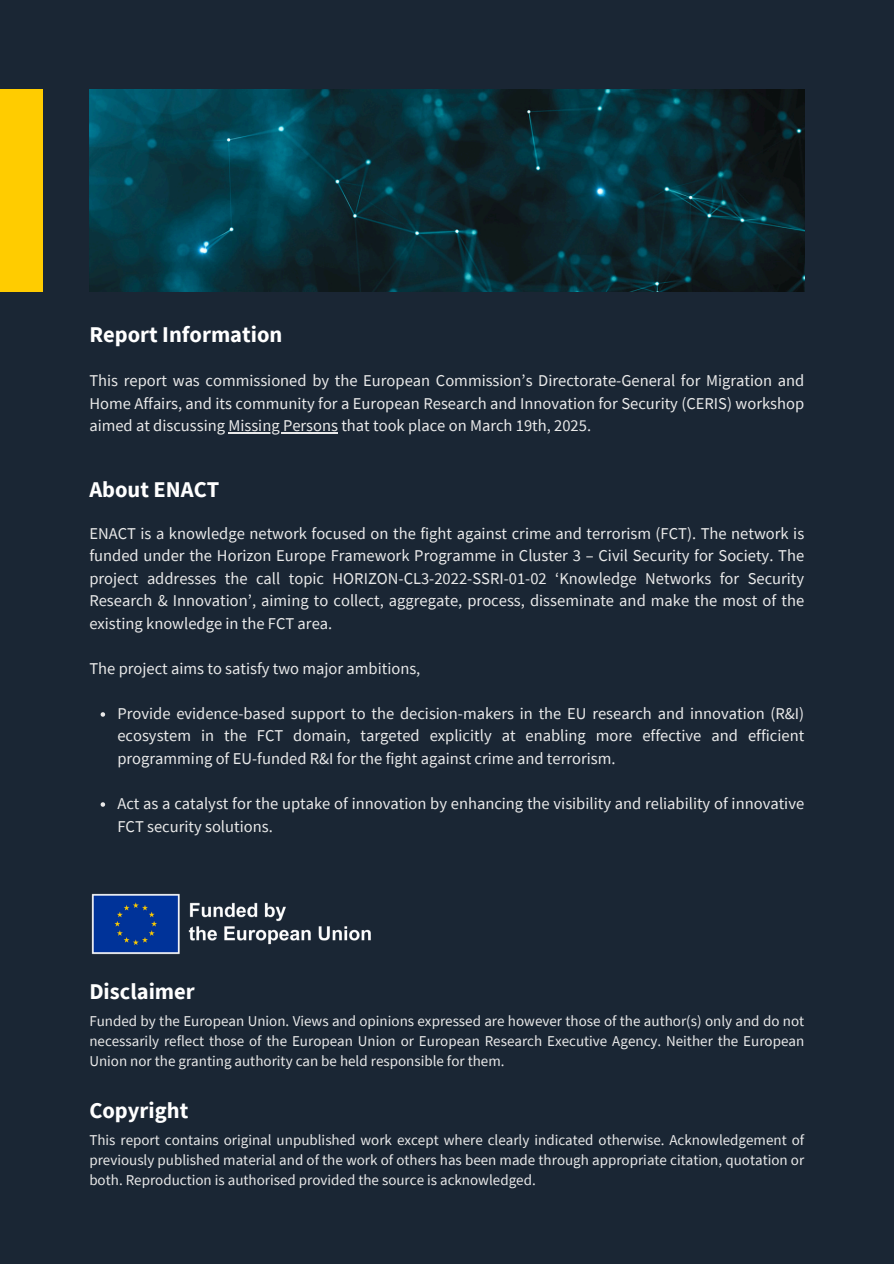
<style>
.page{position:relative;width:894px;height:1264px;background:#fff}
.page>*{position:absolute;margin:0;border:0;box-sizing:border-box;transform-origin:0 0}
.t1{font:700 22.5px "Source Sans Pro";color:#fff}
.t2{font:16.5px/22.5px "Source Sans Pro";color:#eaeaea;text-align:justify}
.t3{font:15px/20.2px "Source Sans Pro";color:#eaeaea;text-align:justify}
</style>
<div class="page">
<div style="left:0;top:0;width:893px;height:1263px;background:#1a2634"></div>
<img style="left:89px;top:89px;width:715px;height:203px">
<div style="left:0;top:89px;width:43px;height:202px;background:#fc0"></div>
<svg style="left:101px;top:712px;width:4px;height:4px"></svg>
<svg style="left:101px;top:802px;width:4px;height:4px"></svg>
<img style="left:91px;top:893px;width:280px;height:62px">
<hr style="left:228px;top:432px;width:110px;height:1px;background:#eaeaea">
<h1 class="t1" style="left:89px;top:320px;width:194px">Report Information</h1>
<p class="t2" style="left:89px;top:369px;width:716px">This report was commissioned by the European Commission’s Directorate-General for Migration and Home Affairs, and its community for a European Research and Innovation for Security (CERIS) workshop aimed at discussing Missing Persons that took place on March 19th, 2025.</p>
<p class="t1" style="left:89px;top:475px;width:131px">About ENACT</p>
<p class="t2" style="left:89px;top:522px;width:716px">ENACT is a knowledge network focused on the fight against crime and terrorism (FCT). The network is funded under the Horizon Europe Framework Programme in Cluster 3 – Civil Security for Society. The project addresses the call topic HORIZON-CL3-2022-SSRI-01-02 ‘Knowledge Networks for Security Research &amp; Innovation’, aiming to collect, aggregate, process, disseminate and make the most of the existing knowledge in the FCT area.</p>
<h1 class="t2" style="left:89px;top:657px;width:332px">The project aims to satisfy two major ambitions,</h1>
<p class="t2" style="left:117px;top:702px;width:688px">Provide evidence-based support to the decision-makers in the EU research and innovation (R&amp;I) ecosystem in the FCT domain, targeted explicitly at enabling more effective and efficient programming of EU-funded R&amp;I for the fight against crime and terrorism.</p>
<h1 class="t2" style="left:117px;top:792px;width:688px">Act as a catalyst for the uptake of innovation by enhancing the visibility and reliability of innovative<br>FCT security solutions.</h1>
<p class="t1" style="left:89px;top:976px;width:107px">Disclaimer</p>
<p class="t3" style="left:89px;top:1010px;width:716px">Funded by the European Union. Views and opinions expressed are however those of the author(s) only and do not necessarily reflect those of the European Union or European Research Executive Agency. Neither the European Union nor the granting authority can be held responsible for them.</p>
<p class="t1" style="left:89px;top:1095px;width:100px">Copyright</p>
<p class="t3" style="left:89px;top:1129px;width:716px">This report contains original unpublished work except where clearly indicated otherwise. Acknowledgement of previously published material and of the work of others has been made through appropriate citation, quotation or both. Reproduction is authorised provided the source is acknowledged.</p>
</div>
